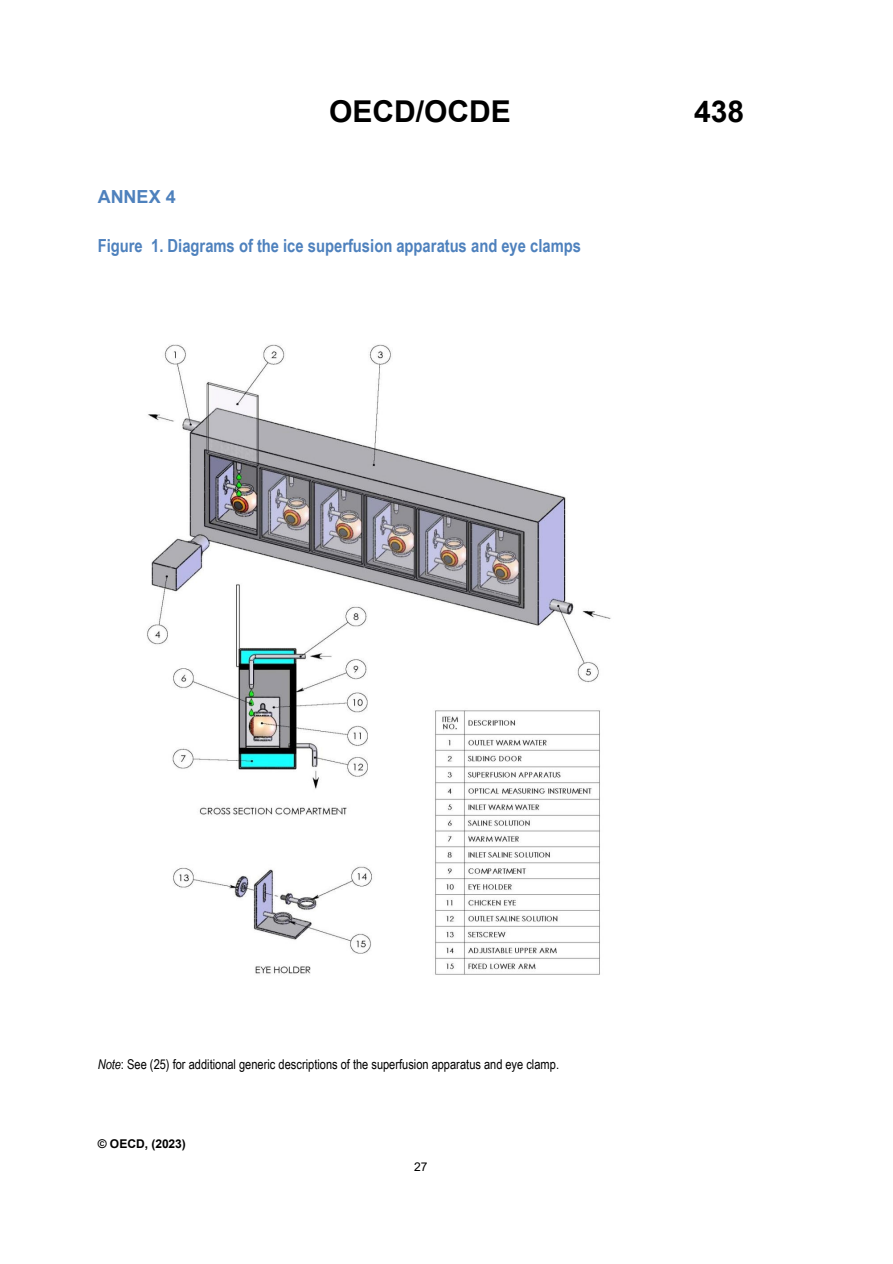
<style>
.page{position:relative;width:893px;height:1264px;background:#fff}
.page>*{position:absolute;margin:0;border:0;box-sizing:border-box;transform-origin:0 0}
.t1{font:700 30px "Arial";color:#000}
.t2{font:700 18px "Arial Narrow";color:#4e81bd}
.t3{font:700 18px "Arial";color:#4e81bd}
.t4{font:13.5px "Arial Narrow";letter-spacing:-.005em;color:#000}
.t5{font:700 12px "Arial";letter-spacing:-.005em;color:#000}
.t6{font:12px "Arial";color:#000}
.s1{font-style:italic}
</style>
<div class="page">
<img style="left:147px;top:344px;width:464px;height:631px">
<h1 class="t1" style="left:329px;top:90px;width:183px">OECD/OCDE</h1>
<h1 class="t1" style="left:694px;top:90px;width:52px">438</h1>
<h3 class="t3" style="left:98px;top:184px;width:80px">ANNEX 4</h3>
<p class="t2" style="left:98px;top:232px;width:485px">Figure 1. Diagrams of the ice superfusion apparatus and eye clamps</p>
<p class="t4" style="left:98px;top:1054px;width:463px"><span class="s1">Note</span>: See (25) for additional generic descriptions of the superfusion apparatus and eye clamp.</p>
<p class="t5" style="left:98px;top:1135px;width:90px">© OECD, (2023)</p>
<p class="t6" style="left:414px;top:1158px;width:15px">27</p>
</div>
